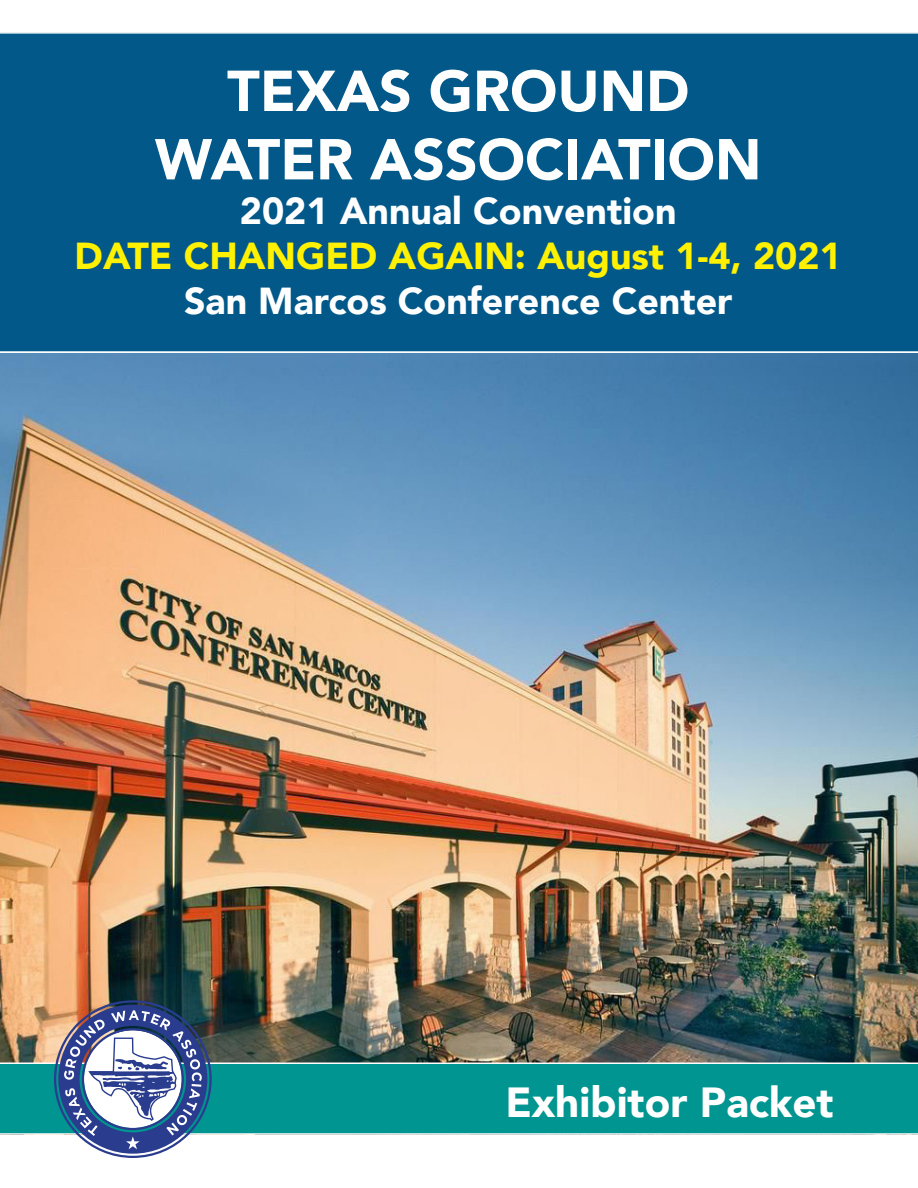
<style>
.page{position:relative;width:918px;height:1188px;background:#fff}
.page>*{position:absolute;margin:0;border:0;box-sizing:border-box;transform-origin:0 0}
.t1{font:900 57px "Avenir";color:#fff}
.t2{font:900 42px "Avenir";color:#fff}
.t3{font:900 37.5px "Avenir";color:#fff}
.t4{font:900 37.5px "Avenir";color:#fff101}
</style>
<div class="page">
<img style="left:0;top:354px;width:918px;height:709px">
<div style="left:0;top:32px;width:918px;height:320px;background:#025889"></div>
<div style="left:0;top:1064px;width:918px;height:71px;background:#009590"></div>
<svg style="left:54px;top:1000px;width:158px;height:158px"></svg>
<p class="t1" style="left:227px;top:42px;width:464px">TEXAS GROUND</p>
<p class="t1" style="left:155px;top:111px;width:608px">WATER ASSOCIATION</p>
<p class="t3" style="left:240px;top:179px;width:438px">2021 Annual Convention</p>
<p class="t4" style="left:75px;top:224px;width:769px">DATE CHANGED AGAIN: August 1-4, 2021</p>
<p class="t3" style="left:184px;top:269px;width:550px">San Marcos Conference Center</p>
<p class="t2" style="left:505px;top:1066px;width:330px">Exhibitor Packet</p>
</div>
